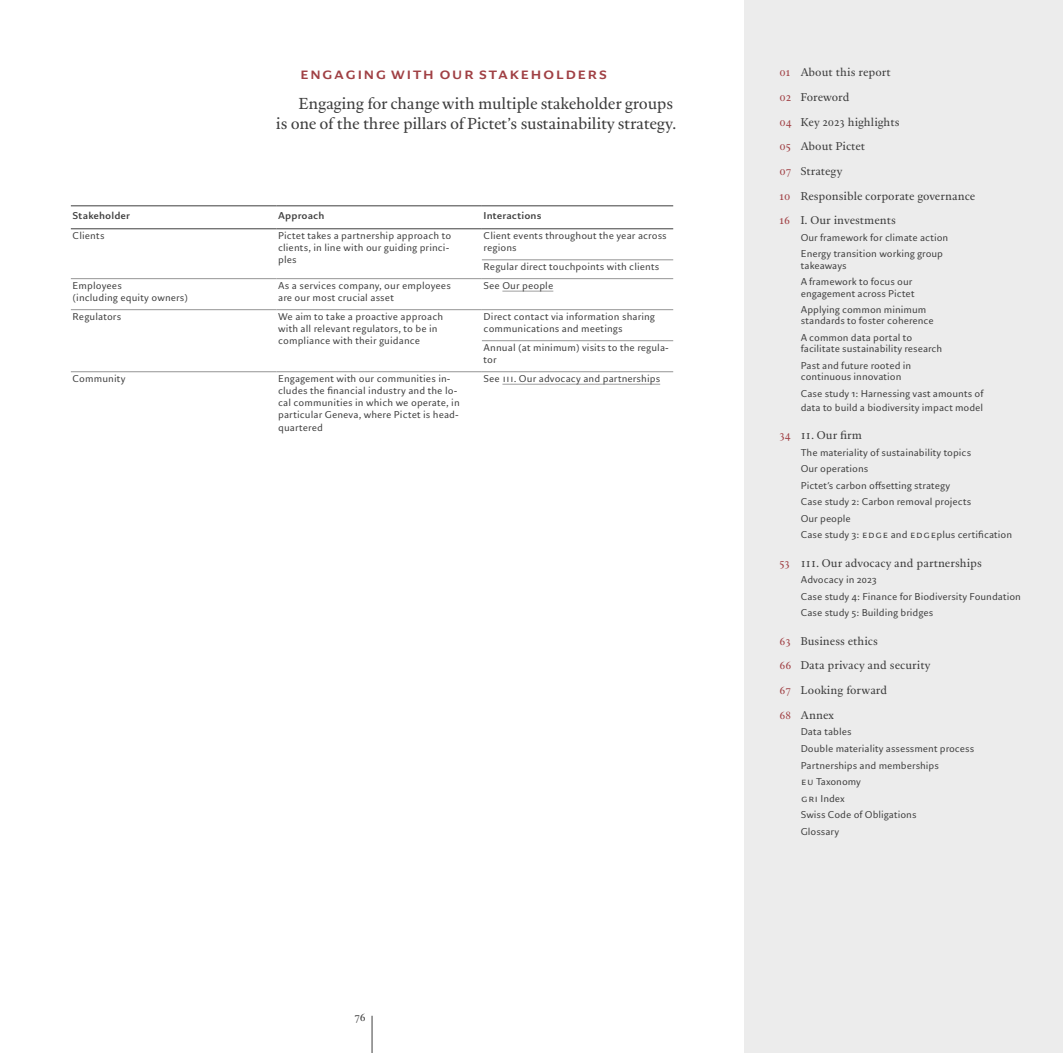
<style>
.page{position:relative;width:1063px;height:1053px;background:#fff}
.page>*{position:absolute;margin:0;border:0;box-sizing:border-box;transform-origin:0 0}
.t1{font:15px/20px "Lardy Serif";letter-spacing:-.015em;color:#3e3e3e;text-align:right}
.t2{font:700 15px "Lardy Sans";letter-spacing:-.005em;color:#a04044}
.t3{font:10.62px "Lardy Serif";letter-spacing:.005em;color:#3e3e3e}
.t4{font:9.38px/16.6px "Lardy Sans";letter-spacing:.01em;color:#3e3e3e}
.t5{font:700 9.38px "Lardy Sans";letter-spacing:.01em;color:#3e3e3e}
.s1{color:#a04044}
</style>
<div class="page">
<hr style="left:372px;top:1015px;width:1px;height:37px;background:#3e3e3e">
<hr style="left:71px;top:371px;width:205px;height:1px;background:#959595">
<hr style="left:482px;top:259px;width:191px;height:1px;background:#959595">
<hr style="left:482px;top:278px;width:191px;height:1px;background:#959595">
<hr style="left:482px;top:309px;width:191px;height:1px;background:#959595">
<hr style="left:71px;top:205px;width:205px;height:1px;background:#3e3e3e">
<hr style="left:276px;top:205px;width:206px;height:1px;background:#3e3e3e">
<hr style="left:482px;top:205px;width:191px;height:1px;background:#3e3e3e">
<hr style="left:482px;top:228px;width:191px;height:1px;background:#3e3e3e">
<hr style="left:482px;top:340px;width:191px;height:1px;background:#959595">
<hr style="left:482px;top:371px;width:191px;height:1px;background:#959595">
<hr style="left:276px;top:228px;width:206px;height:1px;background:#3e3e3e">
<hr style="left:276px;top:278px;width:206px;height:1px;background:#959595">
<hr style="left:71px;top:228px;width:205px;height:1px;background:#3e3e3e">
<hr style="left:71px;top:278px;width:205px;height:1px;background:#959595">
<hr style="left:276px;top:309px;width:206px;height:1px;background:#959595">
<hr style="left:276px;top:371px;width:206px;height:1px;background:#959595">
<hr style="left:71px;top:309px;width:205px;height:1px;background:#959595">
<hr style="left:502px;top:291px;width:51px;height:1px;background:#9f9f9f">
<hr style="left:502px;top:384px;width:158px;height:1px;background:#9f9f9f">
<div style="left:744px;top:0;width:319px;height:1052px;background:#ececec"></div>
<h1 class="t2" style="left:299px;top:63px;width:307px">Engag ing with our stakeholders</h1>
<h1 class="t1" style="left:276px;top:94px;width:402px">Engaging for change with multiple stakeholder groups<br>is one of the three pillars of Pictet’s sustainability strategy.</h1>
<p class="t5" style="left:73px;top:209px;width:59px">Stakeholder</p>
<p class="t5" style="left:278px;top:209px;width:48px">Approach</p>
<p class="t5" style="left:484px;top:209px;width:59px">Interactions</p>
<p class="t4" style="left:73px;top:227px;width:33px">Clients</p>
<p class="t4" style="left:278px;top:229px;width:175px;line-height:12.2px">Pictet takes a partnership approach to clients, in line with our guiding princi&shy;ples</p>
<p class="t4" style="left:484px;top:229px;width:185px;line-height:12.2px">Client events throughout the year across regions</p>
<p class="t4" style="left:484px;top:258px;width:177px">Regular direct touchpoints with clients</p>
<p class="t4" style="left:73px;top:279px;width:117px;line-height:12.2px">Employees<br>(including equity owners)</p>
<p class="t4" style="left:278px;top:279px;width:174px;line-height:12.2px">As a services company, our employees are our most crucial asset</p>
<p class="t4" style="left:484px;top:277px;width:71px">See Our people</p>
<p class="t4" style="left:73px;top:308px;width:50px">Regulators</p>
<p class="t4" style="left:278px;top:310px;width:166px;line-height:12.2px">We aim to take a proactive approach with all relevant regulators, to be in compliance with their guidance</p>
<p class="t4" style="left:484px;top:310px;width:173px;line-height:12.2px">Direct contact via information sharing communications and meetings</p>
<p class="t4" style="left:484px;top:341px;width:187px;line-height:12.2px">Annual (at minimum) visits to the regula&shy;tor</p>
<p class="t4" style="left:73px;top:370px;width:54px">Community</p>
<p class="t4" style="left:278px;top:372px;width:183px;line-height:12.2px">Engagement with our communities in&shy;cludes the financial industry and the lo&shy;cal communities in which we operate, in particular Geneva, where Pictet is head&shy;quartered</p>
<p class="t4" style="left:484px;top:370px;width:178px">See III. Our advocacy and partnerships</p>
<p class="t3" style="left:355px;top:1009px;width:13px">76</p>
<p class="t3" style="left:780px;top:65px;width:113px"><span class="s1">01</span> About this report</p>
<p class="t3" style="left:780px;top:90px;width:71px"><span class="s1">02</span> Foreword</p>
<p class="t3" style="left:780px;top:114px;width:122px"><span class="s1">04</span> Key 2023 highlights</p>
<p class="t3" style="left:780px;top:139px;width:87px"><span class="s1">05</span> About Pictet</p>
<p class="t3" style="left:780px;top:164px;width:64px"><span class="s1">07</span> Strategy</p>
<p class="t3" style="left:780px;top:188px;width:197px"><span class="s1">10</span> Responsible corporate governance</p>
<p class="t3" style="left:780px;top:213px;width:118px"><span class="s1">16</span> I. Our investments</p>
<p class="t4" style="left:801px;top:229px;width:149px">Our framework for climate action<br>Energy transition working group</p>
<p class="t4" style="left:801px;top:257px;width:113px">takeaways<br>A framework to focus our</p>
<p class="t4" style="left:801px;top:285px;width:127px">engagement across Pictet<br>Applying common minimum</p>
<p class="t4" style="left:801px;top:313px;width:135px">standards to foster coherence<br>A common data portal to</p>
<p class="t4" style="left:801px;top:340px;width:143px">facilitate sustainability research<br>Past and future rooted in</p>
<p class="t4" style="left:801px;top:368px;width:184px">continuous innovation<br>Case study 1: Harnessing vast amounts of</p>
<p class="t4" style="left:801px;top:399px;width:184px">data to build a biodiversity impact model</p>
<p class="t3" style="left:780px;top:427px;width:84px"><span class="s1">34</span> II. Our firm</p>
<p class="t4" style="left:801px;top:444px;width:213px">The materiality of sustainability topics<br>Our operations<br>Pictet’s carbon offsetting strategy<br>Case study 2: Carbon removal projects<br>Our people<br>Case study 3: EDGE and EDGEplus certification</p>
<p class="t3" style="left:780px;top:555px;width:204px"><span class="s1">53</span> III. Our advocacy and partnerships</p>
<p class="t4" style="left:801px;top:571px;width:222px">Advocacy in 2023<br>Case study 4: Finance for Biodiversity Foundation<br>Case study 5: Building bridges</p>
<p class="t3" style="left:780px;top:633px;width:100px"><span class="s1">63</span> Business ethics</p>
<p class="t3" style="left:780px;top:658px;width:153px"><span class="s1">66</span> Data privacy and security</p>
<p class="t3" style="left:780px;top:682px;width:109px"><span class="s1">67</span> Looking forward</p>
<p class="t3" style="left:780px;top:707px;width:56px"><span class="s1">68</span> Annex</p>
<p class="t4" style="left:801px;top:723px;width:175px">Data tables<br>Double materiality assessment process<br>Partnerships and memberships<br>EU Taxonomy<br>GRI Index<br>Swiss Code of Obligations<br>Glossary</p>
</div>
